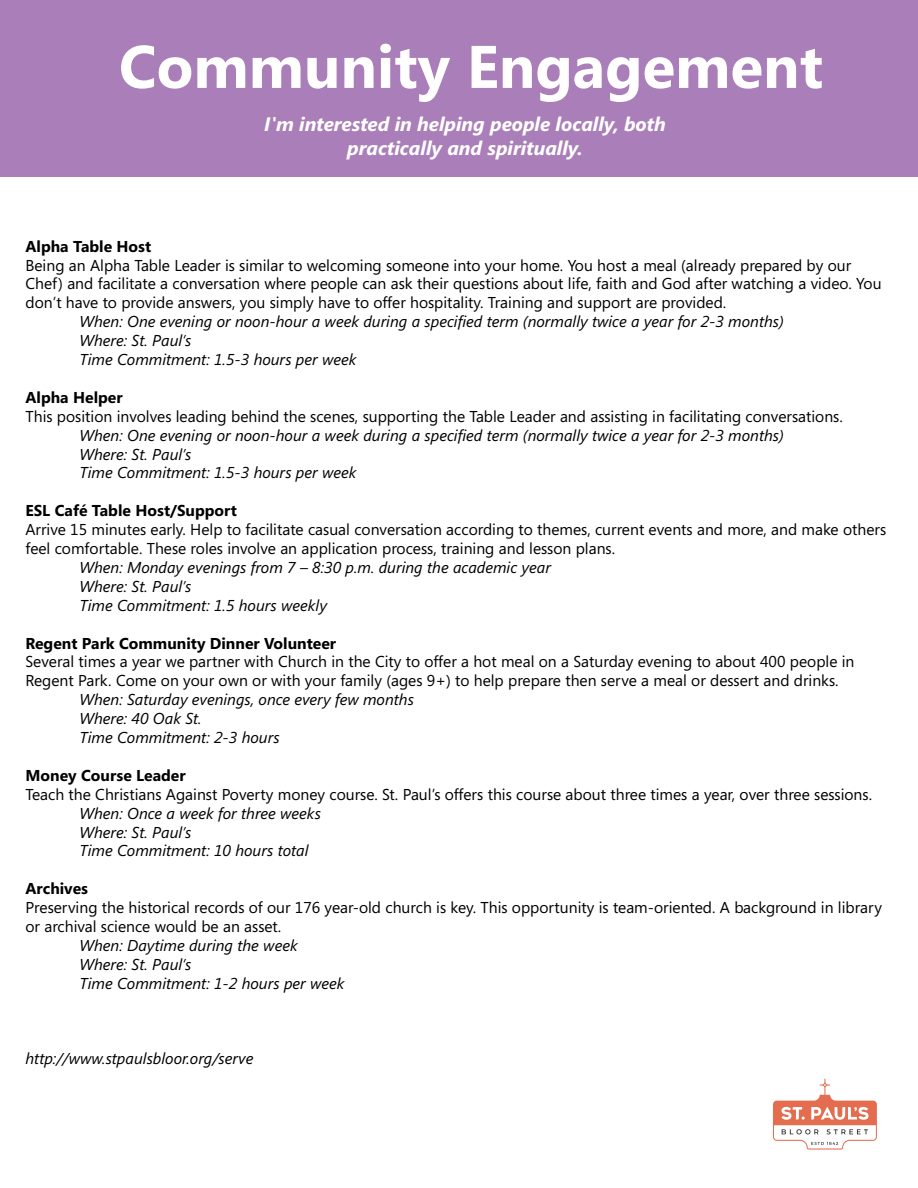
<style>
.page{position:relative;width:918px;height:1188px;background:#fff}
.page>*{position:absolute;margin:0;border:0;box-sizing:border-box;transform-origin:0 0}
.t1{font:700 60px "Segoe";color:#fff}
.t2{font:italic 700 19.5px/23.4px "Segoe";color:#fff;text-align:center}
.t3{font:15.75px/18.9px "Segoe";color:#000}
.t4{font:italic 15.75px/18.9px "Segoe";color:#000}
.t5{font:700 15.75px "Segoe";color:#000}
</style>
<div class="page">
<div style="left:0;top:0;width:918px;height:177px;background:#aa7eb8"></div>
<svg style="left:773px;top:1079px;width:104px;height:71px"></svg>
<h1 class="t1" style="left:119px;top:24px;width:706px">Community Engagement</h1>
<p class="t2" style="left:264px;top:113px;width:403px">I'm interested in helping people locally, both practically and spiritually.</p>
<p class="t5" style="left:26px;top:235px;width:127px">Alpha Table Host</p>
<p class="t3" style="left:26px;top:255px;width:858px">Being an Alpha Table Leader is similar to welcoming someone into your home. You host a meal (already prepared by our<br>Chef) and facilitate a conversation where people can ask their questions about life, faith and God after watching a video. You don’t have to provide answers, you simply have to offer hospitality. Training and support are provided.</p>
<p class="t4" style="left:80px;top:312px;width:706px">When: One evening or noon-hour a week during a specified term (normally twice a year for 2-3 months)<br>Where: St. Paul’s<br>Time Commitment: 1.5-3 hours per week</p>
<p class="t5" style="left:26px;top:386px;width:99px">Alpha Helper</p>
<p class="t3" style="left:26px;top:406px;width:819px">This position involves leading behind the scenes, supporting the Table Leader and assisting in facilitating conversations.</p>
<p class="t4" style="left:80px;top:426px;width:706px">When: One evening or noon-hour a week during a specified term (normally twice a year for 2-3 months)<br>Where: St. Paul’s<br>Time Commitment: 1.5-3 hours per week</p>
<p class="t5" style="left:26px;top:499px;width:213px">ESL Café Table Host/Support</p>
<p class="t3" style="left:26px;top:520px;width:862px">Arrive 15 minutes early. Help to facilitate casual conversation according to themes, current events and more, and make others feel comfortable. These roles involve an application process, training and lesson plans.</p>
<p class="t4" style="left:80px;top:558px;width:473px">When: Monday evenings from 7 – 8:30 p.m. during the academic year<br>Where: St. Paul’s<br>Time Commitment: 1.5 hours weekly</p>
<p class="t5" style="left:26px;top:632px;width:312px">Regent Park Community Dinner Volunteer</p>
<p class="t3" style="left:26px;top:652px;width:831px">Several times a year we partner with Church in the City to offer a hot meal on a Saturday evening to about 400 people in<br>Regent Park. Come on your own or with your family (ages 9+) to help prepare then serve a meal or dessert and drinks.</p>
<p class="t4" style="left:80px;top:690px;width:336px">When: Saturday evenings, once every few months<br>Where: 40 Oak St.<br>Time Commitment: 2-3 hours</p>
<p class="t5" style="left:26px;top:764px;width:162px">Money Course Leader</p>
<p class="t3" style="left:26px;top:784px;width:848px">Teach the Christians Against Poverty money course. St. Paul’s offers this course about three times a year, over three sessions.</p>
<p class="t4" style="left:80px;top:804px;width:243px">When: Once a week for three weeks<br>Where: St. Paul’s<br>Time Commitment: 10 hours total</p>
<p class="t5" style="left:26px;top:877px;width:64px">Archives</p>
<p class="t3" style="left:26px;top:898px;width:858px">Preserving the historical records of our 176 year-old church is key. This opportunity is team-oriented. A background in library or archival science would be an asset.</p>
<p class="t4" style="left:80px;top:936px;width:267px">When: Daytime during the week<br>Where: St. Paul’s<br>Time Commitment: 1-2 hours per week</p>
<p class="t4" style="left:26px;top:1049px;width:229px">http://www.stpaulsbloor.org/serve</p>
</div>
